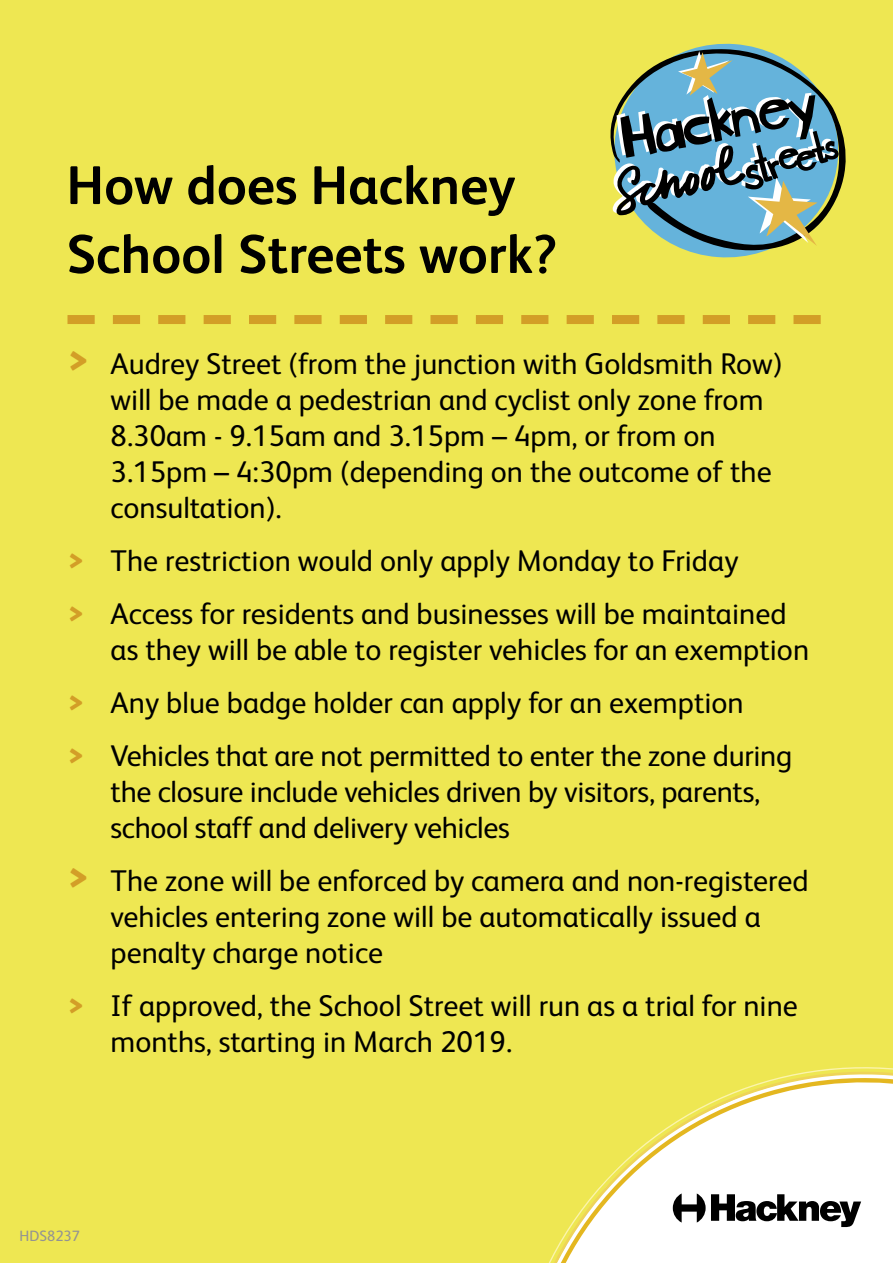
<style>
.page{position:relative;width:893px;height:1263px;background:#eee752}
.page>*{position:absolute;margin:0;border:0;box-sizing:border-box;transform-origin:0 0}
.t1{font:700 54.6px/69px "FS Albert";color:#000}
.t2{font:30px/36px "FS Albert";color:#000}
.t3{font:15px "FS Albert";color:#939393}
.s1{font-weight:800;font-size:39px;color:#d39e27}
.s2{font-weight:800;color:#d39e27}
</style>
<div class="page">
<svg style="left:68px;top:315px;width:753px;height:9px"></svg>
<svg style="left:686px;top:250px;width:81px;height:8px"></svg>
<svg style="left:610px;top:43px;width:236px;height:207px"></svg>
<svg style="left:613px;top:51px;width:226px;height:195px;background:#769b95"></svg>
<svg style="left:549px;top:1067px;width:344px;height:196px;fill:#fff"></svg>
<svg style="left:673px;top:1193px;width:188px;height:34px;background:#8f8f8f"></svg>
<h1 class="t1" style="left:67px;top:149px;width:492px">How does Hackney<br>School Streets work?</h1>
<p class="t2" style="left:111px;top:344px;width:674px;text-indent:-43px"><span class="s1">&gt;</span> Audrey Street (from the junction with Goldsmith Row) will be made a pedestrian and cyclist only zone from 8.30am - 9.15am and 3.15pm – 4pm, or from on 3.15pm – 4:30pm (depending on the outcome of the consultation).</p>
<p class="t2" style="left:68px;top:532px;width:720px;line-height:53.1px"><span class="s2">&gt;</span> The restriction would only apply Monday to Friday<br><span class="s2">&gt;</span> Access for residents and businesses will be maintained</p>
<p class="t2" style="left:68px;top:621px;width:743px;line-height:53.1px;text-indent:43px">as they will be able to register vehicles for an exemption <span class="s2">&gt;</span> Any blue badge holder can apply for an exemption<br><span class="s2">&gt;</span> Vehicles that are not permitted to enter the zone during</p>
<p class="t2" style="left:111px;top:772px;width:651px">the closure include vehicles driven by visitors, parents, school staff and delivery vehicles</p>
<p class="t2" style="left:111px;top:861px;width:699px;text-indent:-43px"><span class="s1">&gt;</span> The zone will be enforced by camera and non-registered vehicles entering zone will be automatically issued a penalty charge notice</p>
<p class="t2" style="left:111px;top:986px;width:689px;text-indent:-43px"><span class="s2">&gt;</span> If approved, the School Street will run as a trial for nine months, starting in March 2019.</p>
<p class="t3" style="left:20px;top:1225px;width:62px">HDS8237</p>
</div>
